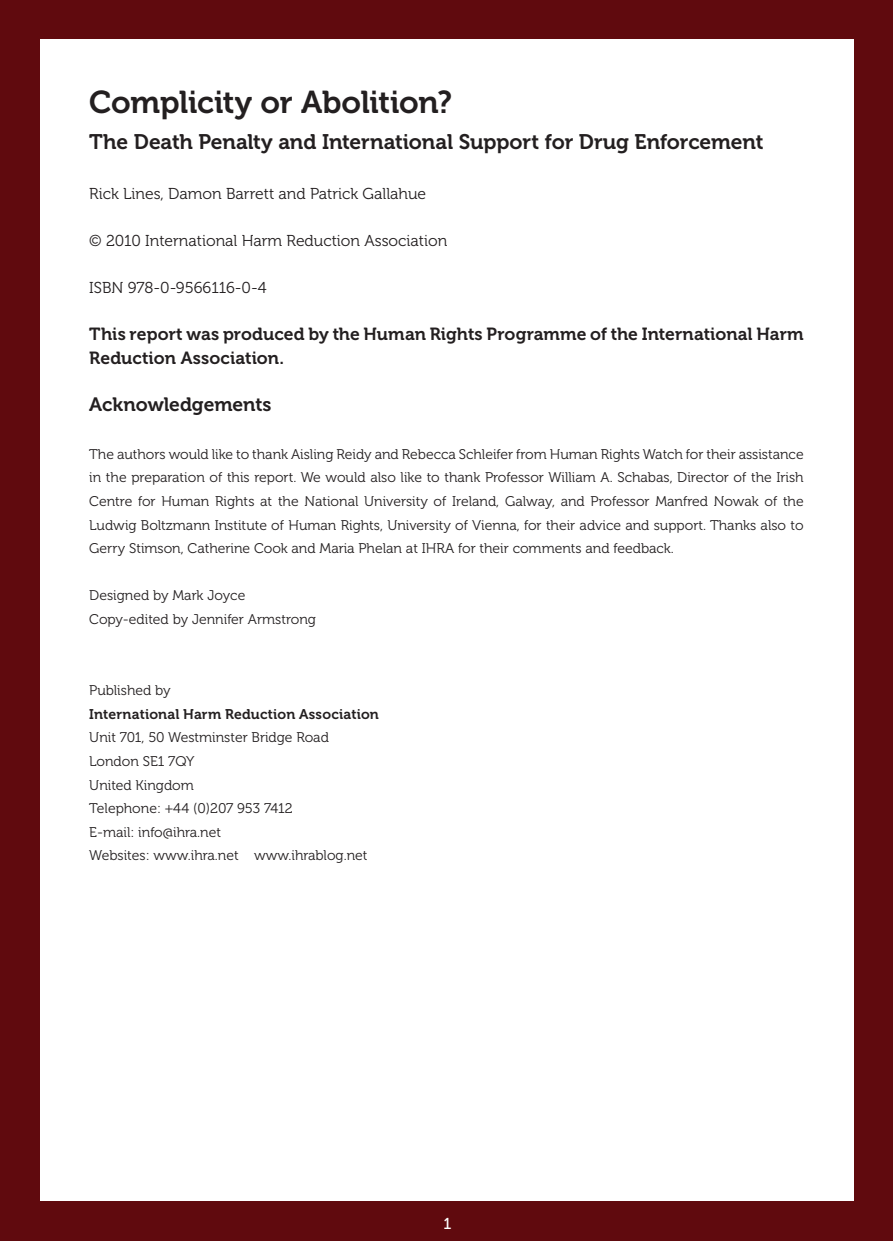
<style>
.page{position:relative;width:893px;height:1241px;background:#fff}
.page>*{position:absolute;margin:0;border:0;box-sizing:border-box;transform-origin:0 0}
.t1{font:31.5px "Museo 700";letter-spacing:-.01em;color:#231f20}
.t2{font:21px "Museo 700";letter-spacing:-.005em;color:#231f20}
.t3{font:19.25px "Museo 700";color:#231f20}
.t4{font:17.5px/23.6px "Museo 700";letter-spacing:.005em;color:#231f20}
.t5{font:15.75px "Museo 300";color:#231f20}
.t6{font:15.75px "Museo 500";color:#fff}
.t7{font:14px/23.6px "Museo 300";color:#231f20}
.t8{font:14px "Museo 700";letter-spacing:.015em;color:#231f20}
</style>
<div class="page">
<div style="left:0;top:0;width:893px;height:1240px;background:#600a0e"></div>
<div style="left:40px;top:40px;width:813px;height:1160px;background:#fff"></div>
<h1 class="t1" style="left:89px;top:85px;width:364px">Complicity or Abolition?</h1>
<h2 class="t2" style="left:89px;top:130px;width:676px">The Death Penalty and International Support for Drug Enforcement</h2>
<p class="t5" style="left:89px;top:185px;width:338px">Rick Lines, Damon Barrett and Patrick Gallahue</p>
<p class="t5" style="left:89px;top:232px;width:359px">© 2010 International Harm Reduction Association</p>
<p class="t5" style="left:89px;top:279px;width:179px">ISBN 978-0-9566116-0-4</p>
<p class="t4" style="left:89px;top:323px;width:716px">This report was produced by the Human Rights Programme of the International Harm<br>Reduction Association.</p>
<h3 class="t3" style="left:89px;top:394px;width:184px">Acknowledgements</h3>
<p class="t7" style="left:89px;top:442px;width:716px;text-align:justify">The authors would like to thank Aisling Reidy and Rebecca Schleifer from Human Rights Watch for their assistance in the preparation of this report. We would also like to thank Professor William A. Schabas, Director of the Irish Centre for Human Rights at the National University of Ireland, Galway, and Professor Manfred Nowak of the Ludwig Boltzmann Institute of Human Rights, University of Vienna, for their advice and support. Thanks also to Gerry Stimson, Catherine Cook and Maria Phelan at IHRA for their comments and feedback.</p>
<p class="t7" style="left:89px;top:584px;width:228px">Designed by Mark Joyce<br>Copy-edited by Jennifer Armstrong</p>
<p class="t7" style="left:89px;top:678px;width:83px">Published by</p>
<p class="t8" style="left:89px;top:706px;width:291px">International Harm Reduction Association</p>
<p class="t7" style="left:89px;top:725px;width:280px">Unit 701, 50 Westminster Bridge Road<br>London SE1 7QY<br>United Kingdom<br>Telephone: +44 (0)207 953 7412<br>E-mail: info@ihra.net<br>Websites: www.ihra.net www.ihrablog.net</p>
<p class="t6" style="left:444px;top:1214px;width:9px">1</p>
</div>
